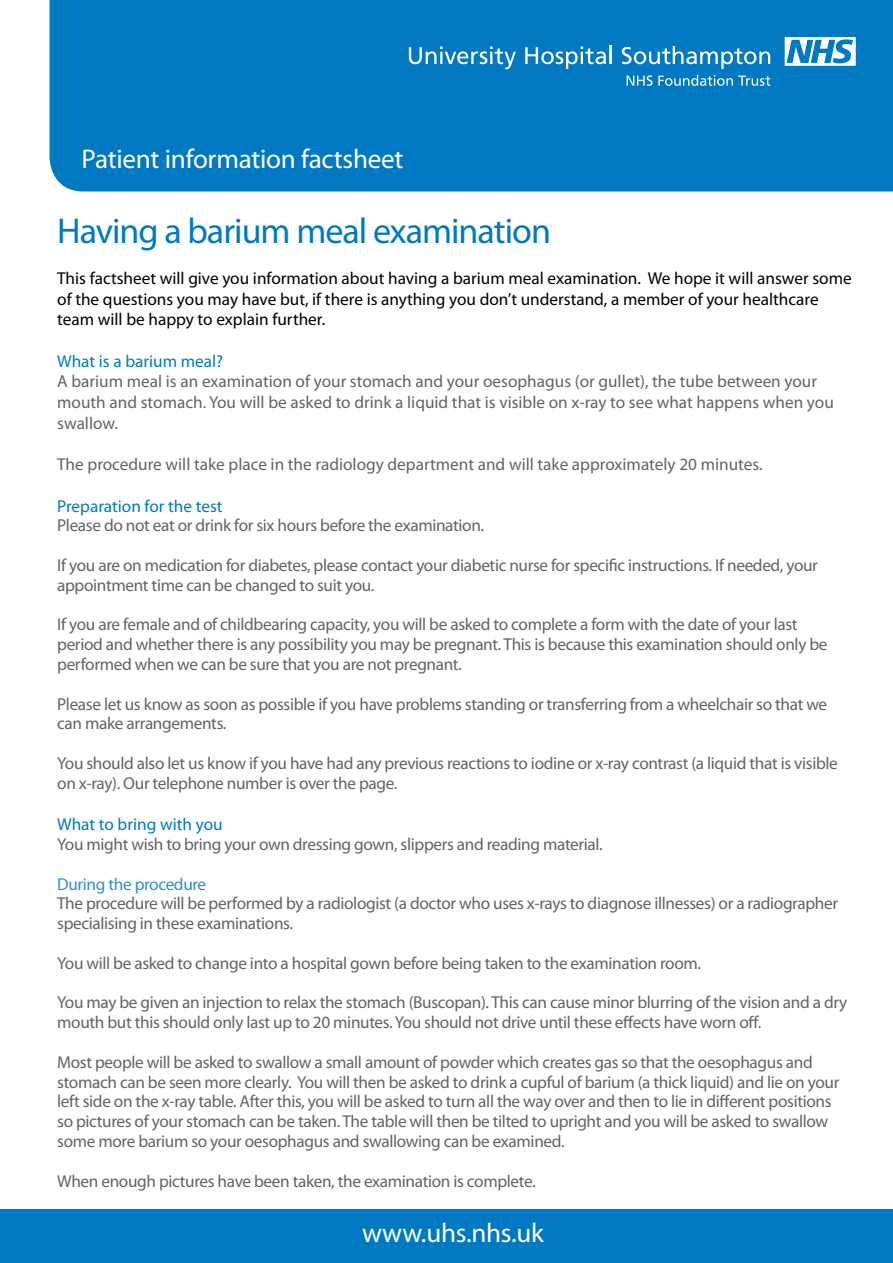
<style>
.page{position:relative;width:893px;height:1263px;background:#fff}
.page>*{position:absolute;margin:0;border:0;box-sizing:border-box;transform-origin:0 0}
.t1{font:36px "Myriad Pro";letter-spacing:-.025em;color:#0079c2}
.t2{font:27.15px "Myriad Pro";letter-spacing:-.01em;color:#fff}
.bullet_text{font:17.25px "Myriad Pro";letter-spacing:-.02em;color:#636366}
.bullet_text-2{font:17.25px "Myriad Pro";color:#636366}
.t3{font:17.25px/20.7px "Myriad Pro";color:#000}
.t4{font:17.25px "Myriad Pro";color:#0079c2}
.bullet_text-3{font:17.25px "Myriad Pro";letter-spacing:-.02em;color:#308ecd}
</style>
<div class="page">
<div style="left:50px;top:0;width:843px;height:191px;background:#0079c2"></div>
<svg style="left:409px;top:46px;width:107px;height:23px;background:#3997cf"></svg>
<svg style="left:525px;top:46px;width:87px;height:23px"></svg>
<svg style="left:622px;top:46px;width:148px;height:23px;background:#3b98d0"></svg>
<svg style="left:627px;top:75px;width:25px;height:11px"></svg>
<svg style="left:658px;top:75px;width:112px;height:11px"></svg>
<svg style="left:785px;top:37px;width:71px;height:29px"></svg>
<div style="left:0;top:1209px;width:893px;height:54px;background:#0079c2"></div>
<p class="t2" style="left:82px;top:142px;width:323px">Patient information factsheet</p>
<p class="t1" style="left:57px;top:209px;width:495px">Having a barium meal examination</p>
<p class="t3" style="left:57px;top:267px;width:796px">This factsheet will give you information about having a barium meal examination. We hope it will answer some of the questions you may have but, if there is anything you don’t understand, a member of your healthcare team will be happy to explain further.</p>
<p class="t4" style="left:57px;top:350px;width:168px">What is a barium meal?</p>
<p class="bullet_text-2" style="left:57px;top:371px;width:761px">A barium meal is an examination of your stomach and your oesophagus (or gullet), the tube between your</p>
<p class="bullet_text-2" style="left:57px;top:392px;width:778px">mouth and stomach. You will be asked to drink a liquid that is visible on x-ray to see what happens when you</p>
<p class="bullet_text-2" style="left:57px;top:412px;width:62px">swallow.</p>
<p class="bullet_text-2" style="left:57px;top:454px;width:707px">The procedure will take place in the radiology department and will take approximately 20 minutes.</p>
<p class="t4" style="left:57px;top:495px;width:167px">Preparation for the test</p>
<p class="bullet_text" style="left:57px;top:515px;width:428px">Please do not eat or drink for six hours before the examination.</p>
<p class="bullet_text" style="left:57px;top:554px;width:762px">If you are on medication for diabetes, please contact your diabetic nurse for specific instructions. If needed, your</p>
<p class="bullet_text" style="left:57px;top:574px;width:319px">appointment time can be changed to suit you.</p>
<p class="bullet_text" style="left:57px;top:614px;width:742px">If you are female and of childbearing capacity, you will be asked to complete a form with the date of your last</p>
<p class="bullet_text" style="left:57px;top:634px;width:772px">period and whether there is any possibility you may be pregnant. This is because this examination should only be</p>
<p class="bullet_text" style="left:57px;top:653px;width:406px">performed when we can be sure that you are not pregnant.</p>
<p class="bullet_text" style="left:57px;top:693px;width:771px">Please let us know as soon as possible if you have problems standing or transferring from a wheelchair so that we</p>
<p class="bullet_text" style="left:57px;top:713px;width:171px">can make arrangements.</p>
<p class="bullet_text" style="left:57px;top:752px;width:782px">You should also let us know if you have had any previous reactions to iodine or x-ray contrast (a liquid that is visible</p>
<p class="bullet_text" style="left:57px;top:772px;width:342px">on x-ray). Our telephone number is over the page.</p>
<p class="t4" style="left:57px;top:814px;width:167px">What to bring with you</p>
<p class="bullet_text" style="left:57px;top:833px;width:547px">You might wish to bring your own dressing gown, slippers and reading material.</p>
<p class="bullet_text-3" style="left:57px;top:873px;width:151px">During the procedure</p>
<p class="bullet_text" style="left:57px;top:893px;width:782px">The procedure will be performed by a radiologist (a doctor who uses x-rays to diagnose illnesses) or a radiographer</p>
<p class="bullet_text" style="left:57px;top:913px;width:237px">specialising in these examinations.</p>
<p class="bullet_text" style="left:57px;top:952px;width:645px">You will be asked to change into a hospital gown before being taken to the examination room.</p>
<p class="bullet_text" style="left:57px;top:992px;width:792px">You may be given an injection to relax the stomach (Buscopan). This can cause minor blurring of the vision and a dry</p>
<p class="bullet_text" style="left:57px;top:1012px;width:706px">mouth but this should only last up to 20 minutes. You should not drive until these effects have worn off.</p>
<p class="bullet_text" style="left:57px;top:1051px;width:757px">Most people will be asked to swallow a small amount of powder which creates gas so that the oesophagus and</p>
<p class="bullet_text" style="left:57px;top:1071px;width:784px">stomach can be seen more clearly. You will then be asked to drink a cupful of barium (a thick liquid) and lie on your</p>
<p class="bullet_text" style="left:57px;top:1091px;width:776px">left side on the x-ray table. After this, you will be asked to turn all the way over and then to lie in different positions</p>
<p class="bullet_text" style="left:57px;top:1111px;width:773px">so pictures of your stomach can be taken. The table will then be tilted to upright and you will be asked to swallow</p>
<p class="bullet_text" style="left:57px;top:1130px;width:509px">some more barium so your oesophagus and swallowing can be examined.</p>
<p class="bullet_text" style="left:57px;top:1170px;width:480px">When enough pictures have been taken, the examination is complete.</p>
<p class="t2" style="left:362px;top:1216px;width:183px">www.uhs.nhs.uk</p>
</div>
